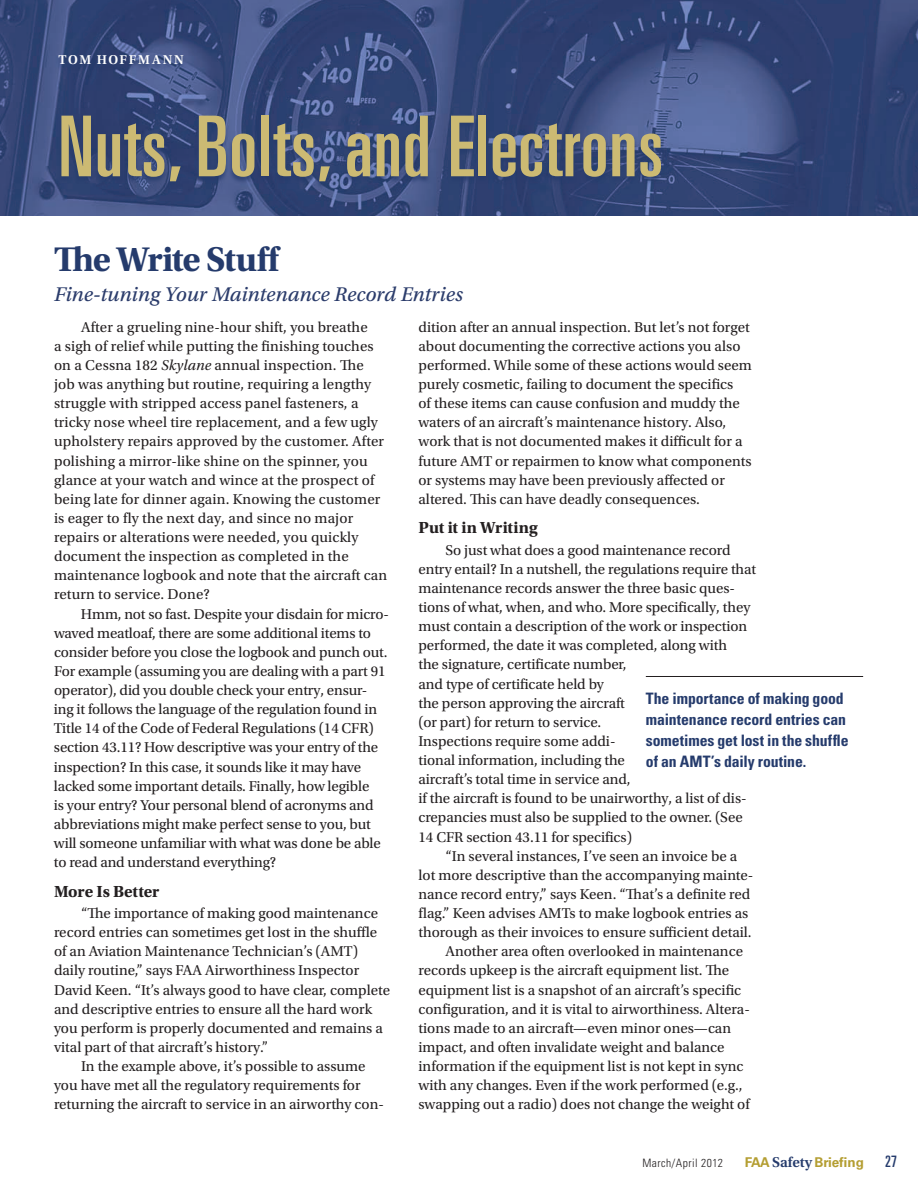
<style>
.page{position:relative;width:918px;height:1188px;background:#fff}
.page>*{position:absolute;margin:0;border:0;box-sizing:border-box;transform-origin:0 0}
.t1{font:ultra-condensed 84px "Univers LT Std";letter-spacing:.01em;color:#ccba73}
.t2{font:700 36px "Utopia Std";letter-spacing:-.035em;color:#253b6c}
.t3{font:21px "Utopia Std Capt It";color:#2b3c6b}
.t4{font:700 16.8px "Utopia Std";letter-spacing:-.005em;color:#231f20}
.t5{font:700 condensed 15.75px/21px "Univers LT Std";letter-spacing:-.01em;color:#253b6c}
.t6{font:ultra-condensed 15.75px "Univers LT Std";color:#253b6c}
.t7{font:15px/19.2px "Utopia Std";color:#231f20}
.t8{font:700 13.5px "Univers LT Std";color:#b49e32}
.t9{font:600 13.5px "Utopia Std";letter-spacing:.115em;color:#fff}
.t10{font:300 condensed 11.55px "Univers LT Std";letter-spacing:.04em;color:#231f20}
.s1{font-style:italic}
.s2{font-family:"Utopia Std";font-weight:600;font-size:15px;color:#253b6c}
</style>
<div class="page">
<img style="left:0;top:0;width:918px;height:216px">
<div style="left:55px;top:55px;width:610px;height:134px;background:#253b6c;opacity:.75"></div>
<hr style="left:646px;top:676px;width:217px;height:1px;background:#231f20">
<p class="t9" style="left:58px;top:52px;width:64px">TOM HOFFMA</p>
<p class="t9" style="left:163px;top:52px;width:23px">NN</p>
<p class="t1" style="left:58px;top:99px;width:606px">Nuts, Bolts, and Electrons</p>
<p class="t2" style="left:54px;top:238px;width:228px">The Write Stuff</p>
<p class="t3" style="left:54px;top:282px;width:410px">Fine-tuning Your Maintenance Record Entries</p>
<p class="t7" style="left:81px;top:317px;width:288px">After a grueling nine-hour shift, you breathe</p>
<p class="t7" style="left:54px;top:337px;width:321px">a sigh of relief while putting the finishing touches</p>
<p class="t7" style="left:54px;top:356px;width:311px">on a Cessna 182 <span class="s1">Skylane</span> annual inspection. The</p>
<p class="t7" style="left:54px;top:375px;width:319px">job was anything but routine, requiring a lengthy</p>
<p class="t7" style="left:54px;top:394px;width:306px">struggle with stripped access panel fasteners, a</p>
<p class="t7" style="left:54px;top:413px;width:326px">tricky nose wheel tire replacement, and a few ugly</p>
<p class="t7" style="left:54px;top:432px;width:332px">upholstery repairs approved by the customer. After</p>
<p class="t7" style="left:54px;top:451px;width:315px">polishing a mirror-like shine on the spinner, you</p>
<p class="t7" style="left:54px;top:470px;width:322px">glance at your watch and wince at the prospect of</p>
<p class="t7" style="left:54px;top:490px;width:328px">being late for dinner again. Knowing the customer</p>
<p class="t7" style="left:54px;top:509px;width:301px">is eager to fly the next day, and since no major</p>
<p class="t7" style="left:54px;top:528px;width:306px">repairs or alterations were needed, you quickly</p>
<p class="t7" style="left:54px;top:547px;width:296px">document the inspection as completed in the</p>
<p class="t7" style="left:54px;top:566px;width:335px">maintenance logbook and note that the aircraft can</p>
<p class="t7" style="left:54px;top:585px;width:157px">return to service. Done?</p>
<p class="t7" style="left:81px;top:604px;width:309px">Hmm, not so fast. Despite your disdain for micro-</p>
<p class="t7" style="left:54px;top:623px;width:319px">waved meatloaf, there are some additional items to</p>
<p class="t7" style="left:54px;top:643px;width:335px">consider before you close the logbook and punch out.</p>
<p class="t7" style="left:54px;top:662px;width:333px">For example (assuming you are dealing with a part 91</p>
<p class="t7" style="left:54px;top:681px;width:315px">operator), did you double check your entry, ensur-</p>
<p class="t7" style="left:54px;top:700px;width:325px">ing it follows the language of the regulation found in</p>
<p class="t7" style="left:54px;top:719px;width:321px">Title 14 of the Code of Federal Regulations (14 CFR)</p>
<p class="t7" style="left:54px;top:738px;width:326px">section 43.11? How descriptive was your entry of the</p>
<p class="t7" style="left:54px;top:757px;width:309px">inspection? In this case, it sounds like it may have</p>
<p class="t7" style="left:54px;top:776px;width:317px">lacked some important details. Finally, how legible</p>
<p class="t7" style="left:54px;top:796px;width:321px">is your entry? Your personal blend of acronyms and</p>
<p class="t7" style="left:54px;top:815px;width:318px">abbreviations might make perfect sense to you, but</p>
<p class="t7" style="left:54px;top:834px;width:328px">will someone unfamiliar with what was done be able</p>
<p class="t7" style="left:54px;top:853px;width:224px">to read and understand everything?</p>
<p class="t4" style="left:54px;top:882px;width:107px">More Is Better</p>
<p class="t7" style="left:81px;top:904px;width:299px">“The importance of making good maintenance</p>
<p class="t7" style="left:54px;top:923px;width:325px">record entries can sometimes get lost in the shuffle</p>
<p class="t7" style="left:54px;top:942px;width:306px">of an Aviation Maintenance Technician’s (AMT)</p>
<p class="t7" style="left:54px;top:961px;width:307px">daily routine,” says FAA Airworthiness Inspector</p>
<p class="t7" style="left:54px;top:980px;width:338px">David Keen. “It’s always good to have clear, complete</p>
<p class="t7" style="left:54px;top:999px;width:320px">and descriptive entries to ensure all the hard work</p>
<p class="t7" style="left:54px;top:1019px;width:330px">you perform is properly documented and remains a</p>
<p class="t7" style="left:54px;top:1038px;width:216px">vital part of that aircraft’s history.”</p>
<p class="t7" style="left:81px;top:1057px;width:286px">In the example above, it’s possible to assume</p>
<p class="t7" style="left:54px;top:1076px;width:308px">you have met all the regulatory requirements for</p>
<p class="t7" style="left:54px;top:1095px;width:332px">returning the aircraft to service in an airworthy con-</p>
<p class="t7" style="left:418px;top:317px;width:335px">dition after an annual inspection. But let’s not forget about documenting the corrective actions you also performed. While some of these actions would seem purely cosmetic, failing to document the specifics<br>of these items can cause confusion and muddy the waters of an aircraft’s maintenance history. Also, work that is not documented makes it difficult for a future AMT or repairmen to know what components or systems may have been previously affected or altered. This can have deadly consequences.</p>
<p class="t4" style="left:418px;top:518px;width:121px">Put it in Writing</p>
<p class="t7" style="left:446px;top:540px;width:287px">So just what does a good maintenance record</p>
<p class="t7" style="left:418px;top:560px;width:339px">entry entail? In a nutshell, the regulations require that</p>
<p class="t7" style="left:418px;top:579px;width:318px">maintenance records answer the three basic ques-</p>
<p class="t7" style="left:418px;top:598px;width:333px">tions of what, when, and who. More specifically, they</p>
<p class="t7" style="left:418px;top:617px;width:330px">must contain a description of the work or inspection</p>
<p class="t7" style="left:418px;top:636px;width:310px">performed, the date it was completed, along with</p>
<p class="t7" style="left:418px;top:655px;width:210px">the signature, certificate number,</p>
<p class="t7" style="left:418px;top:674px;width:187px">and type of certificate held by</p>
<p class="t7" style="left:418px;top:693px;width:208px">the person approving the aircraft</p>
<p class="t7" style="left:418px;top:713px;width:184px">(or part) for return to service.</p>
<p class="t7" style="left:418px;top:732px;width:199px">Inspections require some addi-</p>
<p class="t7" style="left:418px;top:751px;width:208px">tional information, including the</p>
<p class="t7" style="left:418px;top:770px;width:214px">aircraft’s total time in service and,</p>
<p class="t7" style="left:418px;top:789px;width:330px">if the aircraft is found to be unairworthy, a list of dis-</p>
<p class="t7" style="left:418px;top:808px;width:326px">crepancies must also be supplied to the owner. (See</p>
<p class="t7" style="left:418px;top:827px;width:215px">14 CFR section 43.11 for specifics)</p>
<p class="t7" style="left:446px;top:846px;width:293px">“In several instances, I’ve seen an invoice be a</p>
<p class="t7" style="left:418px;top:866px;width:336px">lot more descriptive than the accompanying mainte-</p>
<p class="t7" style="left:418px;top:885px;width:333px">nance record entry,” says Keen. “That’s a definite red</p>
<p class="t7" style="left:418px;top:904px;width:331px">flag.” Keen advises AMTs to make logbook entries as</p>
<p class="t7" style="left:418px;top:923px;width:335px">thorough as their invoices to ensure sufficient detail.</p>
<p class="t7" style="left:446px;top:942px;width:299px">Another area often overlooked in maintenance</p>
<p class="t7" style="left:418px;top:961px;width:312px">records upkeep is the aircraft equipment list. The</p>
<p class="t7" style="left:418px;top:980px;width:324px">equipment list is a snapshot of an aircraft’s specific</p>
<p class="t7" style="left:418px;top:999px;width:333px">configuration, and it is vital to airworthiness. Altera-</p>
<p class="t7" style="left:418px;top:1019px;width:314px">tions made to an aircraft—even minor ones—can</p>
<p class="t7" style="left:418px;top:1038px;width:308px">impact, and often invalidate weight and balance</p>
<p class="t7" style="left:418px;top:1057px;width:327px">information if the equipment list is not kept in sync</p>
<p class="t7" style="left:418px;top:1076px;width:326px">with any changes. Even if the work performed (e.g.,</p>
<p class="t7" style="left:418px;top:1095px;width:333px">swapping out a radio) does not change the weight of</p>
<p class="t5" style="left:646px;top:688px;width:204px">The importance of making good maintenance record entries can sometimes get lost in the shuffle of an AMT’s daily routine.</p>
<p class="t10" style="left:642px;top:1156px;width:82px">March/April 2012</p>
<p class="t8" style="left:745px;top:1154px;width:121px">FAA <span class="s2">SAFETY</span>Briefing</p>
<p class="t6" style="left:885px;top:1152px;width:13px">27</p>
</div>
